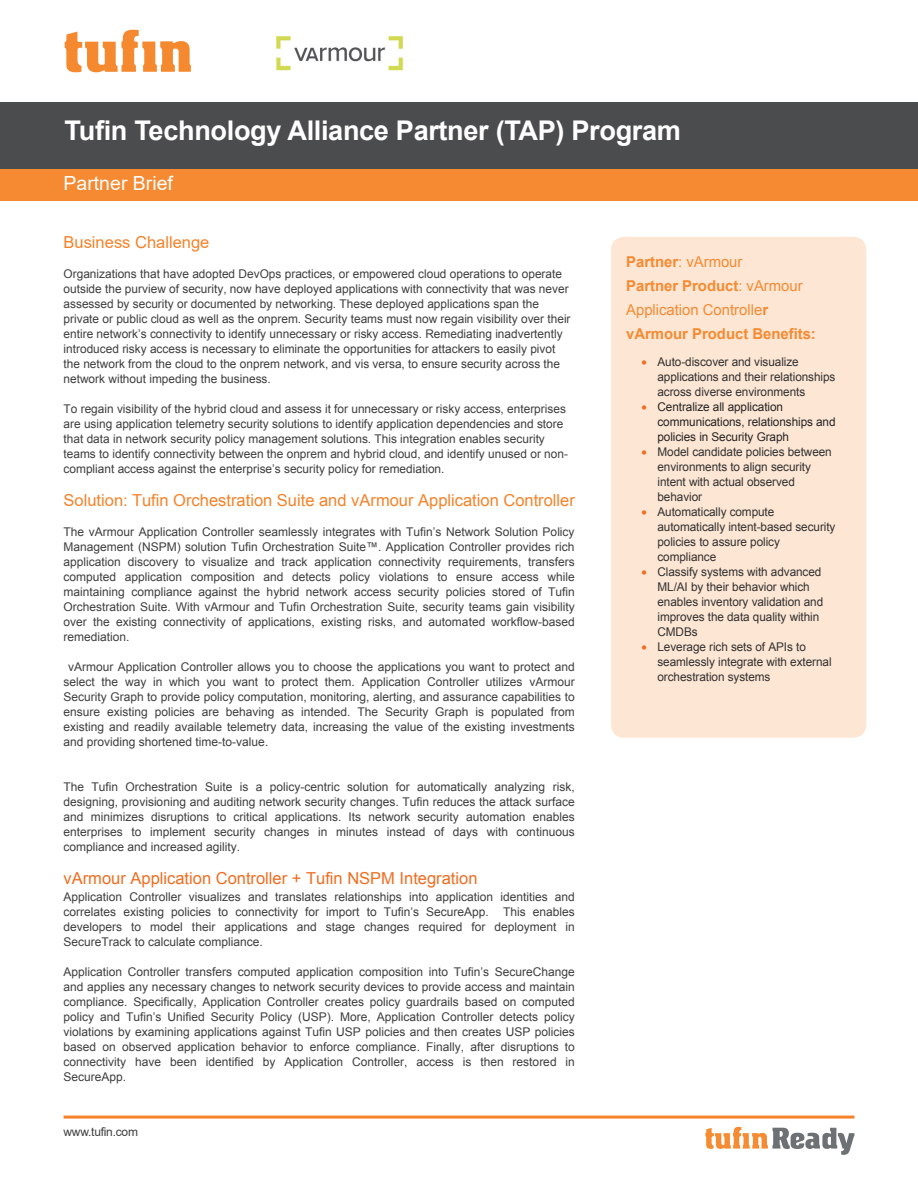
<style>
.page{position:relative;width:918px;height:1188px;background:#fff}
.page>*{position:absolute;margin:0;border:0;box-sizing:border-box;transform-origin:0 0}
.t1{font:700 27.15px "Arial";letter-spacing:-.015em;color:#fff}
.t2{font:19.5px "Arial";color:#fff}
.t3{font:16.5px "Arial";color:#f58229}
.t4{font:16.5px "Arial";color:#f06d21}
.t5{font:700 15px/24px "Arial";color:#f58a32}
.t6{font:12px/15px "Arial";color:#3e3e3f;text-align:justify}
.t7{font:12px/15px "Arial";letter-spacing:-.005em;color:#313132}
.t8{font:12px/15px "Arial";letter-spacing:-.005em;color:#242425}
.t9{font:12px "Arial";letter-spacing:-.02em;color:#3e3e3f}
.s1{font-weight:400}
.s2{color:#f06d21}
</style>
<div class="page">
<div style="left:0;top:102px;width:918px;height:67px;background:#4b4c4d"></div>
<div style="left:0;top:169px;width:918px;height:32px;background:#f58a32"></div>
<div style="left:611px;top:237px;width:255px;height:501px;background:#fde6d3;border-radius:13px"></div>
<svg style="left:65px;top:29px;width:126px;height:44px"></svg>
<svg style="left:705px;top:1127px;width:149px;height:28px"></svg>
<hr style="left:64px;top:1116px;width:790px;height:3px;background:#f58229">
<img style="left:276px;top:36px;width:127px;height:35px">
<h1 class="t1" style="left:65px;top:111px;width:618px">Tufin Technology Alliance Partner (TAP) Program</h1>
<h2 class="t2" style="left:64px;top:170px;width:111px">Partner Brief</h2>
<h3 class="t3" style="left:64px;top:231px;width:147px">Business Challenge</h3>
<p class="t6" style="left:64px;top:267px;width:509px;text-align:left">Organizations that have adopted DevOps practices, or empowered cloud operations to operate outside the purview of security, now have deployed applications with connectivity that was never assessed by security or documented by networking. These deployed applications span the private or public cloud as well as the onprem. Security teams must now regain visibility over their entire network’s connectivity to identify unnecessary or risky access. Remediating inadvertently introduced risky access is necessary to eliminate the opportunities for attackers to easily pivot the network from the cloud to the onprem network, and vis versa, to ensure security across the network without impeding the business.</p>
<p class="t6" style="left:64px;top:402px;width:506px;text-align:left">To regain visibility of the hybrid cloud and assess it for unnecessary or risky access, enterprises are using application telemetry security solutions to identify application dependencies and store that data in network security policy management solutions. This integration enables security teams to identify connectivity between the onprem and hybrid cloud, and identify unused or non&shy;compliant access against the enterprise’s security policy for remediation.</p>
<h3 class="t3" style="left:64px;top:489px;width:513px">Solution: Tufin Orchestration Suite and vArmour Application Controller</h3>
<p class="t6" style="left:64px;top:524px;width:513px">The vArmour Application Controller seamlessly integrates with Tufin’s Network Solution Policy Management (NSPM) solution Tufin Orchestration Suite™. Application Controller provides rich application discovery to visualize and track application connectivity requirements, transfers computed application composition and detects policy violations to ensure access while maintaining compliance against the hybrid network access security policies stored of Tufin Orchestration Suite. With vArmour and Tufin Orchestration Suite, security teams gain visibility over the existing connectivity of applications, existing risks, and automated workflow-based remediation.</p>
<p class="t6" style="left:64px;top:659px;width:513px;text-indent:4px">vArmour Application Controller allows you to choose the applications you want to protect and select the way in which you want to protect them. Application Controller utilizes vArmour Security Graph to provide policy computation, monitoring, alerting, and assurance capabilities to ensure existing policies are behaving as intended. The Security Graph is populated from existing and readily available telemetry data, increasing the value of the existing investments and providing shortened time-to-value.</p>
<p class="t6" style="left:64px;top:779px;width:513px">The Tufin Orchestration Suite is a policy-centric solution for automatically analyzing risk, designing, provisioning and auditing network security changes. Tufin reduces the attack surface and minimizes disruptions to critical applications. Its network security automation enables enterprises to implement security changes in minutes instead of days with continuous compliance and increased agility.</p>
<h3 class="t4" style="left:64px;top:867px;width:416px">vArmour Application Controller + Tufin NSPM Integration</h3>
<p class="t6" style="left:64px;top:889px;width:513px">Application Controller visualizes and translates relationships into application identities and correlates existing policies to connectivity for import to Tufin’s SecureApp. This enables developers to model their applications and stage changes required for deployment in SecureTrack to calculate compliance.</p>
<p class="t6" style="left:64px;top:964px;width:513px">Application Controller transfers computed application composition into Tufin’s SecureChange and applies any necessary changes to network security devices to provide access and maintain compliance. Specifically, Application Controller creates policy guardrails based on computed policy and Tufin’s Unified Security Policy (USP). More, Application Controller detects policy violations by examining applications against Tufin USP policies and then creates USP policies based on observed application behavior to enforce compliance. Finally, after disruptions to connectivity have been identified by Application Controller, access is then restored in SecureApp.</p>
<p class="t9" style="left:64px;top:1123px;width:76px">www.tufin.com</p>
<p class="t5" style="left:626px;top:250px;width:191px">Partner<span class="s1">: vArmour<br></span>Partner Product<span class="s1">: vArmour<br>Application Controlle</span>r vArmour Product Benefits:</p>
<p class="t7" style="left:657px;top:354px;width:179px;text-indent:-16px"><span class="s2">•</span> Auto-discover and visualize applications and their relationships across diverse environments</p>
<p class="t8" style="left:657px;top:399px;width:180px;text-indent:-16px"><span class="s2">•</span> Centralize all application communications, relationships and policies in Security Graph</p>
<p class="t7" style="left:657px;top:444px;width:176px;text-indent:-16px"><span class="s2">•</span> Model candidate policies between environments to align security intent with actual observed behavior</p>
<p class="t7" style="left:657px;top:504px;width:180px;text-indent:-16px"><span class="s2">•</span> Automatically compute automatically intent-based security policies to assure policy compliance</p>
<p class="t7" style="left:657px;top:564px;width:167px;text-indent:-16px"><span class="s2">•</span> Classify systems with advanced<br>ML/AI by their behavior which enables inventory validation and improves the data quality within<br>CMDBs</p>
<p class="t7" style="left:657px;top:639px;width:176px;text-indent:-16px"><span class="s2">•</span> Leverage rich sets of APIs to seamlessly integrate with external orchestration systems</p>
</div>
